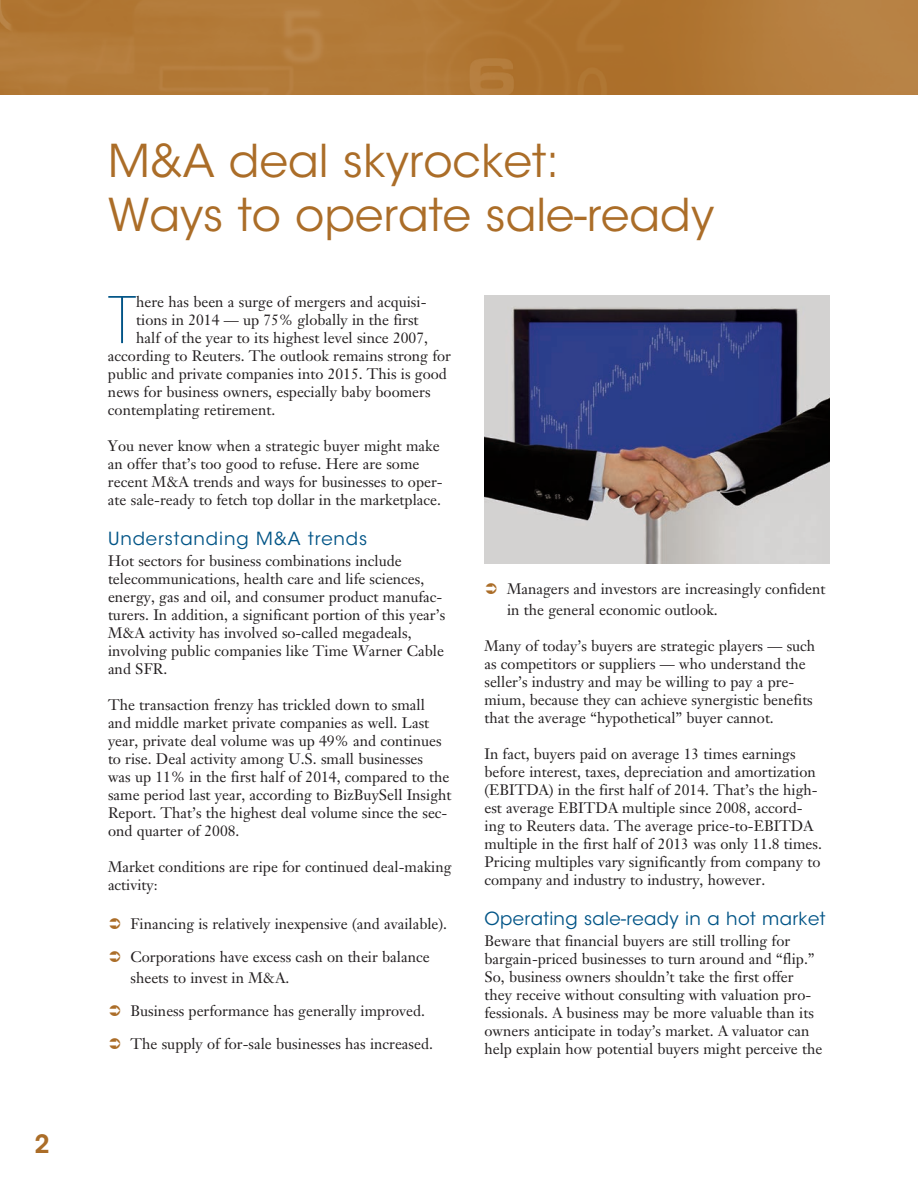
<style>
.page{position:relative;width:918px;height:1188px;background:#fff}
.page>*{position:absolute;margin:0;border:0;box-sizing:border-box;transform-origin:0 0}
.t1{font:200 63.6px "ITC Avant Garde Std";color:#015486}
.t2{font:45px/54px "ITC Avant Garde Std";color:#ab6d28}
.t3{font:600 25.05px "ITC Avant Garde Std";color:#ab6d28}
.t4{font:18px "ITC Avant Garde Std";letter-spacing:.02em;color:#015486}
.t5{font:18px "ITC Avant Garde Std";letter-spacing:.05em;color:#015486}
.t6{font:15px/18px "Janson Text LT Std";color:#231f20}
</style>
<div class="page">
<img style="left:0;top:0;width:918px;height:94px">
<img style="left:484px;top:296px;width:345px;height:267px">
<h3 class="t3" style="left:34px;top:1128px;width:17px">2</h3>
<h2 class="t2" style="left:108px;top:135px;width:608px">M&amp;A deal skyrocket:<br>Ways to operate sale-ready</h2>
<h1 class="t1" style="left:108px;top:283px;width:30px">T</h1>
<p class="t6" style="left:136px;top:293px;width:292px">here has been a surge of mergers and acquisi-</p>
<p class="t6" style="left:136px;top:311px;width:284px">tions in 2014 — up 75% globally in the first</p>
<p class="t6" style="left:136px;top:329px;width:293px">half of the year to its highest level since 2007,</p>
<p class="t6" style="left:108px;top:347px;width:344px">according to Reuters. The outlook remains strong for</p>
<p class="t6" style="left:108px;top:365px;width:340px">public and private companies into 2015. This is good</p>
<p class="t6" style="left:108px;top:383px;width:324px">news for business owners, especially baby boomers</p>
<p class="t6" style="left:108px;top:401px;width:169px">contemplating retirement.</p>
<p class="t6" style="left:108px;top:437px;width:336px">You never know when a strategic buyer might make an offer that’s too good to refuse. Here are some recent M&amp;A trends and ways for businesses to oper&shy;ate sale-ready to fetch top dollar in the marketplace.</p>
<p class="t5" style="left:108px;top:527px;width:261px">Understanding M&amp;A trends</p>
<p class="t6" style="left:108px;top:551px;width:339px">Hot sectors for business combinations include telecommunications, health care and life sciences, energy, gas and oil, and consumer product manufac&shy;turers. In addition, a significant portion of this year’s M&amp;A activity has involved so-called megadeals, involving public companies like Time Warner Cable and SFR.</p>
<p class="t6" style="left:108px;top:695px;width:345px">The transaction frenzy has trickled down to small and middle market private companies as well. Last year, private deal volume was up 49% and continues to rise. Deal activity among U.S. small businesses<br>was up 11% in the first half of 2014, compared to the same period last year, according to BizBuySell Insight Report. That’s the highest deal volume since the sec&shy;ond quarter of 2008.</p>
<p class="t6" style="left:108px;top:857px;width:345px">Market conditions are ripe for continued deal-making activity:</p>
<p class="t6" style="left:130px;top:914px;width:318px">Financing is relatively inexpensive (and available).</p>
<p class="t6" style="left:130px;top:946px;width:301px;line-height:21px">Corporations have excess cash on their balance sheets to invest in M&amp;A.</p>
<p class="t6" style="left:130px;top:994px;width:304px;line-height:33px">Business performance has generally improved.<br>The supply of for-sale businesses has increased.</p>
<p class="t6" style="left:507px;top:579px;width:320px;line-height:21px">Managers and investors are increasingly confident in the general economic outlook.</p>
<p class="t6" style="left:484px;top:637px;width:332px">Many of today’s buyers are strategic players — such as competitors or suppliers — who understand the seller’s industry and may be willing to pay a pre&shy;mium, because they can achieve synergistic benefits that the average “hypothetical” buyer cannot.</p>
<p class="t6" style="left:484px;top:745px;width:339px">In fact, buyers paid on average 13 times earnings before interest, taxes, depreciation and amortization (EBITDA) in the first half of 2014. That’s the high&shy;est average EBITDA multiple since 2008, accord&shy;ing to Reuters data. The average price-to-EBITDA multiple in the first half of 2013 was only 11.8 times.<br>Pricing multiples vary significantly from company to company and industry to industry, however.</p>
<p class="t4" style="left:484px;top:908px;width:342px">Operating sale-ready in a hot market</p>
<p class="t6" style="left:484px;top:932px;width:339px">Beware that financial buyers are still trolling for bargain-priced businesses to turn around and “flip.” So, business owners shouldn’t take the first offer they receive without consulting with valuation pro&shy;fessionals. A business may be more valuable than its owners anticipate in today’s market. A valuator can help explain how potential buyers might perceive the</p>
</div>
